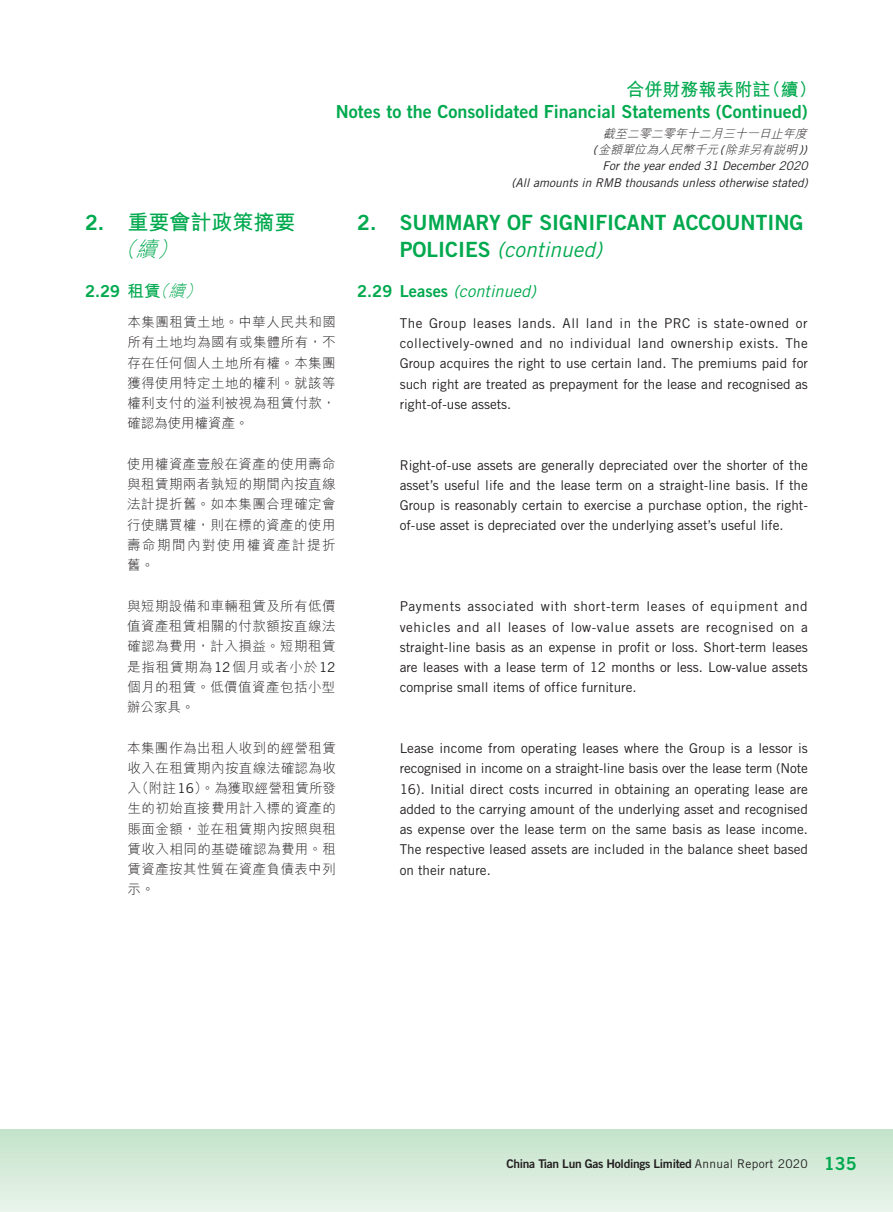
<style>
.page{position:relative;width:893px;height:1212px;background:#fff}
.page>*{position:absolute;margin:0;border:0;box-sizing:border-box;transform-origin:0 0}
.t1{font:21px "Trade Gothic LT Std Bd 2";color:#00a94e}
.t2{font:italic 21px "Trade Gothic LT Std";color:#00a94e}
.t3{font:700 21px/27px "M Hei HK";color:#00a94e}
.t4{font:18px "Trade Gothic LT Std Bd 2";color:#00a94e}
.t5{font:700 18px "M Hei HK";color:#00a94e}
.t6{font:italic 16.5px "Trade Gothic LT Std";color:#00a94e}
.t7{font:16.5px "Trade Gothic LT Std Bd 2";color:#00a94e}
.t8{font:13.5px/20.2px "Trade Gothic LT Std";color:#231f20;text-align:justify}
.t9{font:300 13.5px/20.2px "M Hei HK";letter-spacing:.035em;color:#231f20;text-align:justify}
.t10{font:italic 12px/16.5px "Trade Gothic LT Std";color:#231f20;text-align:right}
.t11{font:12px "Trade Gothic LT Std Bd 2";letter-spacing:-.025em;color:#231f20}
.t12{font:italic 300 12px/16.5px "M Hei HK";color:#231f20;text-align:right}
.s1{font-family:"Trade Gothic LT Std";font-weight:400}
.s2{font-family:"Trade Gothic LT Std Bd 2";font-style:normal}
.s3{font-family:"Trade Gothic LT Std Bd 2";font-weight:400}
.s4{font-weight:300;font-style:italic}
.s5{font-family:"M Hei HK";font-weight:700}
.s6{font-family:"M Hei HK";font-weight:300;font-style:italic}
.s7{font-family:"Trade Gothic LT Std"}
.s8{font-size:18px;color:#00a94e}
</style>
<div class="page">
<div style="left:0;top:1129px;width:893px;height:83px;background:linear-gradient(to bottom,#c3e2ca,#eaf5eb)"></div>
<h2 class="t5" style="left:626px;top:76px;width:192px">合併財務報表附註（續）</h2>
<h2 class="t4" style="left:336px;top:101px;width:473px">Notes to the Consolidated Financial Statements (Continued)</h2>
<p class="t12" style="left:593px;top:125px;width:219px">截至二零二零年十二月三十一日止年度<span class="s1">(</span>金額單位為人民幣千元<span class="s1">(</span>除非另有說明<span class="s1">))</span></p>
<p class="t10" style="left:512px;top:158px;width:298px">For the year ended 31 December 2020<br>(All amounts in RMB thousands unless otherwise stated)</p>
<h1 class="t1" style="left:357px;top:210px;width:343px">2. Su mmary of sign ificant account</h1>
<h1 class="t1" style="left:767px;top:210px;width:22px">ing</h1>
<h1 class="t2" style="left:400px;top:237px;width:204px"><span class="s2">po licies</span> (continued)</h1>
<p class="t6" style="left:357px;top:281px;width:180px"><span class="s2">2.29 Leases</span> (continued)</p>
<p class="t8" style="left:400px;top:313px;width:410px">The Group leases lands. All land in the PRC is state-owned or collectively-owned and no individual land ownership exists. The Group acquires the right to use certain land. The premiums paid for such right are treated as prepayment for the lease and recognised as right-of-use assets.</p>
<h1 class="t3" style="left:115px;top:207px;width:182px;text-indent:-30px"><span class="s3">2.</span> 重要會計政策摘要<span class="s4">（續）</span></h1>
<p class="t7" style="left:85px;top:281px;width:122px">2.29 <span class="s5">租賃</span><span class="s6">（續）</span></p>
<p class="t9" style="left:127px;top:312px;width:210px">本集團租賃土地。中華人民共和國所有土地均為國有或集體所有，不存在任何個人土地所有權。本集團獲得使用特定土地的權利。就該等權利支付的溢利被視為租賃付款，確認為使用權資產。</p>
<p class="t9" style="left:127px;top:454px;width:210px">使用權資產壹般在資產的使用壽命與租賃期兩者孰短的期間內按直線法計提折舊。如本集團合理確定會行使購買權，則在標的資產的使用壽命期間內對使用權資產計提折舊。</p>
<p class="t9" style="left:127px;top:595px;width:210px">與短期設備和車輛租賃及所有低價值資產租賃相關的付款額按直線法確認為費用，計入損益。短期租賃是指租賃期為<span class="s1">12</span>個月或者小於<span class="s1">12</span>個月的租賃。低價值資產包括小型辦公家具。</p>
<p class="t9" style="left:127px;top:737px;width:210px">本集團作為出租人收到的經營租賃收入在租賃期內按直線法確認為收入（附註<span class="s1">16</span>）。為獲取經營租賃所發生的初始直接費用計入標的資產的賬面金額，並在租賃期內按照與租賃收入相同的基礎確認為費用。租賃資產按其性質在資產負債表中列示。</p>
<p class="t8" style="left:400px;top:454px;width:410px">Right-of-use assets are generally depreciated over the shorter of the asset’s useful life and the lease term on a straight-line basis. If the Group is reasonably certain to exercise a purchase option, the right&shy;of-use asset is depreciated over the underlying asset’s useful life.</p>
<p class="t8" style="left:400px;top:596px;width:410px">Payments associated with short-term leases of equipment and vehicles and all leases of low-value assets are recognised on a straight-line basis as an expense in profit or loss. Short-term leases are leases with a lease term of 12 months or less. Low-value assets comprise small items of office furniture.</p>
<p class="t8" style="left:400px;top:738px;width:410px">Lease income from operating leases where the Group is a lessor is recognised in income on a straight-line basis over the lease term (Note 16). Initial direct costs incurred in obtaining an operating lease are added to the carrying amount of the underlying asset and recognised as expense over the lease term on the same basis as lease income.<br>The respective leased assets are included in the balance sheet based on their nature.</p>
<p class="t11" style="left:506px;top:1156px;width:352px">China Tian lun Gas Holdings limited <span class="s7">Annual Report 2020</span> <span class="s8">135</span></p>
</div>
